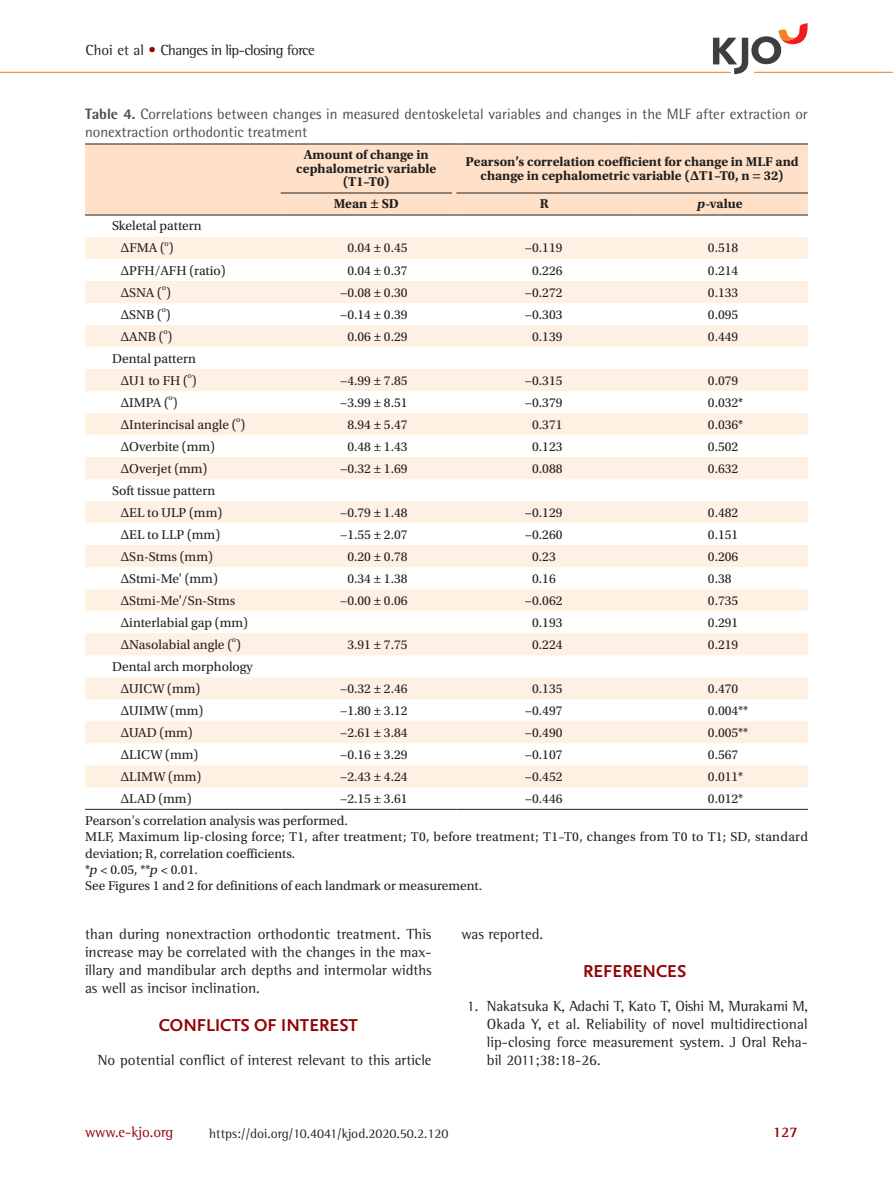
<style>
.page{position:relative;width:893px;height:1191px;background:#fff}
.page>*{position:absolute;margin:0;border:0;box-sizing:border-box;transform-origin:0 0}
.t1{font:700 18px "Nexus Sans";color:#920407}
.t2{font:15px/18px "Rotis Semi Serif Std";color:#231f20;text-align:justify}
.t3{font:15px/18px "Rotis Semi Sans Std";color:#4b4c4d}
.t4{font:15px "Rotis Semi Serif Std";letter-spacing:-.04em;color:#231f20}
.t5{font:15px "Rotis Semi Serif Std";color:#920407}
.t6{font:700 15px "Rotis Semi Serif Std";color:#920407}
.t7{font:13.5px/22px "Utopia Std";color:#231f20}
.t8{font:700 13.5px/13.5px "Utopia Std";color:#231f20;text-align:center}
.t9{font:13.5px "Rotis Semi Serif Std";color:#231f20}
.t10{font:7.8px "Utopia Std";color:#231f20}
.s1{color:#920407}
.s2{font-weight:800}
.s3{font-style:italic}
</style>
<div class="page">
<hr style="left:0;top:72px;width:893px;height:1px;background:#f58220">
<svg style="left:713px;top:23px;width:95px;height:51px"></svg>
<div style="left:85px;top:145px;width:723px;height:70px;background:#fee1c8"></div>
<svg style="left:85px;top:237px;width:723px;height:550px;fill:#fef1e4"></svg>
<hr style="left:281px;top:193px;width:171px;height:1px;background:#231f20">
<hr style="left:456px;top:193px;width:176px;height:1px;background:#231f20">
<hr style="left:632px;top:193px;width:176px;height:1px;background:#231f20">
<hr style="left:281px;top:144px;width:171px;height:1px;background:#231f20">
<hr style="left:456px;top:144px;width:176px;height:1px;background:#231f20">
<hr style="left:632px;top:144px;width:176px;height:1px;background:#231f20">
<hr style="left:281px;top:215px;width:171px;height:1px;background:#231f20">
<hr style="left:456px;top:215px;width:176px;height:1px;background:#231f20">
<hr style="left:632px;top:215px;width:176px;height:1px;background:#231f20">
<hr style="left:85px;top:809px;width:196px;height:1px;background:#231f20">
<hr style="left:281px;top:809px;width:171px;height:1px;background:#231f20">
<hr style="left:456px;top:809px;width:176px;height:1px;background:#231f20">
<hr style="left:632px;top:809px;width:176px;height:1px;background:#231f20">
<hr style="left:85px;top:144px;width:196px;height:1px;background:#231f20">
<hr style="left:85px;top:215px;width:196px;height:1px;background:#231f20">
<p class="t4" style="left:85px;top:41px;width:231px">Choi et al <span class="s1">•</span> Changes in lip-closing force</p>
<p class="t3" style="left:85px;top:105px;width:724px"><span class="s2">Table 4.</span> Correlations between changes in measured dentoskeletal variables and changes in the MLF after extraction or nonextraction orthodontic treatment</p>
<p class="t8" style="left:296px;top:148px;width:141px">Amount of change in cephalometric variable (T1–T0)</p>
<p class="t8" style="left:466px;top:155px;width:335px">Pearson’s correlation coefficient for change in MLF and change in cephalometric variable (ΔT1–T0, n = 32)</p>
<p class="t8" style="left:334px;top:197px;width:67px">Mean ± SD</p>
<p class="t8" style="left:540px;top:197px;width:10px">R</p>
<p class="t8" style="left:697px;top:197px;width:47px"><span class="s3">p</span>-value</p>
<p class="t7" style="left:120px;top:215px;width:83px;text-indent:-8px">Skeletal pattern<br>ΔFMA ( )</p>
<p class="t10" style="left:165px;top:239px;width:6px">o</p>
<p class="t7" style="left:347px;top:237px;width:62px">0.04 ± 0.45</p>
<p class="t7" style="left:525px;top:237px;width:39px">−0.119</p>
<p class="t7" style="left:708px;top:237px;width:32px">0.518</p>
<p class="t7" style="left:120px;top:259px;width:107px">ΔPFH/AFH (ratio)</p>
<p class="t7" style="left:347px;top:259px;width:62px">0.04 ± 0.37</p>
<p class="t7" style="left:532px;top:259px;width:32px">0.226</p>
<p class="t7" style="left:708px;top:259px;width:32px">0.214</p>
<p class="t7" style="left:120px;top:281px;width:52px">ΔSNA ( )</p>
<p class="t10" style="left:162px;top:283px;width:6px">o</p>
<p class="t7" style="left:340px;top:281px;width:69px">−0.08 ± 0.30</p>
<p class="t7" style="left:525px;top:281px;width:39px">−0.272</p>
<p class="t7" style="left:708px;top:281px;width:32px">0.133</p>
<p class="t7" style="left:120px;top:303px;width:52px">ΔSNB ( )</p>
<p class="t10" style="left:162px;top:305px;width:6px">o</p>
<p class="t7" style="left:340px;top:303px;width:69px">−0.14 ± 0.39</p>
<p class="t7" style="left:525px;top:303px;width:39px">−0.303</p>
<p class="t7" style="left:708px;top:303px;width:32px">0.095</p>
<p class="t7" style="left:120px;top:325px;width:54px">ΔANB ( )</p>
<p class="t10" style="left:163px;top:327px;width:6px">o</p>
<p class="t7" style="left:347px;top:325px;width:62px">0.06 ± 0.29</p>
<p class="t7" style="left:532px;top:325px;width:32px">0.139</p>
<p class="t7" style="left:708px;top:325px;width:32px">0.449</p>
<p class="t7" style="left:112px;top:347px;width:86px;text-align:right">Dental pattern<br>ΔU1 to FH ( )</p>
<p class="t10" style="left:188px;top:371px;width:6px">o</p>
<p class="t7" style="left:340px;top:369px;width:69px">−4.99 ± 7.85</p>
<p class="t7" style="left:525px;top:369px;width:39px">−0.315</p>
<p class="t7" style="left:708px;top:369px;width:32px">0.079</p>
<p class="t7" style="left:120px;top:391px;width:59px">ΔIMPA ( )</p>
<p class="t10" style="left:169px;top:393px;width:6px">o</p>
<p class="t7" style="left:340px;top:391px;width:69px">−3.99 ± 8.51</p>
<p class="t7" style="left:525px;top:391px;width:39px">−0.379</p>
<p class="t7" style="left:708px;top:391px;width:37px">0.032*</p>
<p class="t7" style="left:120px;top:413px;width:126px">ΔInterincisal angle ( )</p>
<p class="t10" style="left:236px;top:415px;width:6px">o</p>
<p class="t7" style="left:347px;top:413px;width:62px">8.94 ± 5.47</p>
<p class="t7" style="left:532px;top:413px;width:32px">0.371</p>
<p class="t7" style="left:708px;top:413px;width:37px">0.036*</p>
<p class="t7" style="left:120px;top:435px;width:96px">ΔOverbite (mm)</p>
<p class="t7" style="left:347px;top:435px;width:62px">0.48 ± 1.43</p>
<p class="t7" style="left:532px;top:435px;width:32px">0.123</p>
<p class="t7" style="left:708px;top:435px;width:32px">0.502</p>
<p class="t7" style="left:120px;top:457px;width:89px">ΔOverjet (mm)</p>
<p class="t7" style="left:340px;top:457px;width:69px">−0.32 ± 1.69</p>
<p class="t7" style="left:532px;top:457px;width:32px">0.088</p>
<p class="t7" style="left:708px;top:457px;width:32px">0.632</p>
<p class="t7" style="left:120px;top:479px;width:103px;text-indent:-8px">Soft tissue pattern<br>ΔEL to ULP (mm)</p>
<p class="t7" style="left:340px;top:501px;width:69px">−0.79 ± 1.48</p>
<p class="t7" style="left:525px;top:501px;width:39px">−0.129</p>
<p class="t7" style="left:708px;top:501px;width:32px">0.482</p>
<p class="t7" style="left:120px;top:523px;width:101px">ΔEL to LLP (mm)</p>
<p class="t7" style="left:340px;top:523px;width:69px">−1.55 ± 2.07</p>
<p class="t7" style="left:525px;top:523px;width:39px">−0.260</p>
<p class="t7" style="left:708px;top:523px;width:32px">0.151</p>
<p class="t7" style="left:120px;top:545px;width:94px">ΔSn-Stms (mm)</p>
<p class="t7" style="left:347px;top:545px;width:62px">0.20 ± 0.78</p>
<p class="t7" style="left:532px;top:545px;width:25px">0.23</p>
<p class="t7" style="left:708px;top:545px;width:32px">0.206</p>
<p class="t7" style="left:120px;top:567px;width:99px">ΔStmi-Me' (mm)</p>
<p class="t7" style="left:347px;top:567px;width:62px">0.34 ± 1.38</p>
<p class="t7" style="left:532px;top:567px;width:25px">0.16</p>
<p class="t7" style="left:708px;top:567px;width:25px">0.38</p>
<p class="t7" style="left:120px;top:589px;width:116px">ΔStmi-Me'/Sn-Stms</p>
<p class="t7" style="left:340px;top:589px;width:69px">−0.00 ± 0.06</p>
<p class="t7" style="left:525px;top:589px;width:39px">−0.062</p>
<p class="t7" style="left:708px;top:589px;width:32px">0.735</p>
<p class="t7" style="left:120px;top:611px;width:129px">Δinterlabial gap (mm)</p>
<p class="t7" style="left:532px;top:611px;width:32px">0.193</p>
<p class="t7" style="left:708px;top:611px;width:32px">0.291</p>
<p class="t7" style="left:120px;top:633px;width:122px">ΔNasolabial angle ( )</p>
<p class="t10" style="left:232px;top:635px;width:6px">o</p>
<p class="t7" style="left:347px;top:633px;width:62px">3.91 ± 7.75</p>
<p class="t7" style="left:532px;top:633px;width:32px">0.224</p>
<p class="t7" style="left:708px;top:633px;width:32px">0.219</p>
<p class="t7" style="left:120px;top:655px;width:134px;text-indent:-8px">Dental arch morphology<br>ΔUICW (mm)</p>
<p class="t7" style="left:340px;top:677px;width:69px">−0.32 ± 2.46</p>
<p class="t7" style="left:532px;top:677px;width:32px">0.135</p>
<p class="t7" style="left:708px;top:677px;width:32px">0.470</p>
<p class="t7" style="left:120px;top:699px;width:85px">ΔUIMW (mm)</p>
<p class="t7" style="left:340px;top:699px;width:69px">−1.80 ± 3.12</p>
<p class="t7" style="left:525px;top:699px;width:39px">−0.497</p>
<p class="t7" style="left:708px;top:699px;width:42px">0.004**</p>
<p class="t7" style="left:120px;top:721px;width:74px">ΔUAD (mm)</p>
<p class="t7" style="left:340px;top:721px;width:69px">−2.61 ± 3.84</p>
<p class="t7" style="left:525px;top:721px;width:39px">−0.490</p>
<p class="t7" style="left:708px;top:721px;width:42px">0.005**</p>
<p class="t7" style="left:120px;top:743px;width:79px">ΔLICW (mm)</p>
<p class="t7" style="left:340px;top:743px;width:69px">−0.16 ± 3.29</p>
<p class="t7" style="left:525px;top:743px;width:39px">−0.107</p>
<p class="t7" style="left:708px;top:743px;width:32px">0.567</p>
<p class="t7" style="left:120px;top:765px;width:82px">ΔLIMW (mm)</p>
<p class="t7" style="left:340px;top:765px;width:69px">−2.43 ± 4.24</p>
<p class="t7" style="left:525px;top:765px;width:39px">−0.452</p>
<p class="t7" style="left:708px;top:765px;width:37px">0.011*</p>
<p class="t7" style="left:120px;top:787px;width:73px">ΔLAD (mm)</p>
<p class="t7" style="left:340px;top:787px;width:69px">−2.15 ± 3.61</p>
<p class="t7" style="left:525px;top:787px;width:39px">−0.446</p>
<p class="t7" style="left:708px;top:787px;width:37px">0.012*</p>
<p class="t7" style="left:85px;top:813px;width:724px;line-height:16.2px">Pearson's correlation analysis was performed.<br>MLF, Maximum lip-closing force; T1, after treatment; T0, before treatment; T1–T0, changes from T0 to T1; SD, standard deviation; R, correlation coefficients.<br>*<span class="s3">p</span> &lt; 0.05, **<span class="s3">p</span> &lt; 0.01.<br>See Figures 1 and 2 for definitions of each landmark or measurement.</p>
<p class="t2" style="left:85px;top:924px;width:348px">than during nonextraction orthodontic treatment. This increase may be correlated with the changes in the max&shy;illary and mandibular arch depths and intermolar widths as well as incisor inclination.</p>
<h1 class="t1" style="left:159px;top:1013px;width:201px">CONFLICTS OF INTEREST</h1>
<p class="t2" style="left:98px;top:1050px;width:335px">No potential conflict of interest relevant to this article</p>
<p class="t2" style="left:461px;top:924px;width:83px">was reported.</p>
<h1 class="t1" style="left:583px;top:959px;width:105px">REFERENCES</h1>
<p class="t2" style="left:487px;top:996px;width:323px;text-indent:-20px">1. Nakatsuka K, Adachi T, Kato T, Oishi M, Murakami M, Okada Y, et al. Reliability of novel multidirectional lip-closing force measurement system. J Oral Reha&shy;bil 2011;38:18-26.</p>
<p class="t5" style="left:85px;top:1122px;width:90px">www.e-kjo.org</p>
<p class="t9" style="left:209px;top:1125px;width:241px">https://doi.org/10.4041/kjod.2020.50.2.120</p>
<p class="t6" style="left:773px;top:1122px;width:27px">127</p>
</div>
